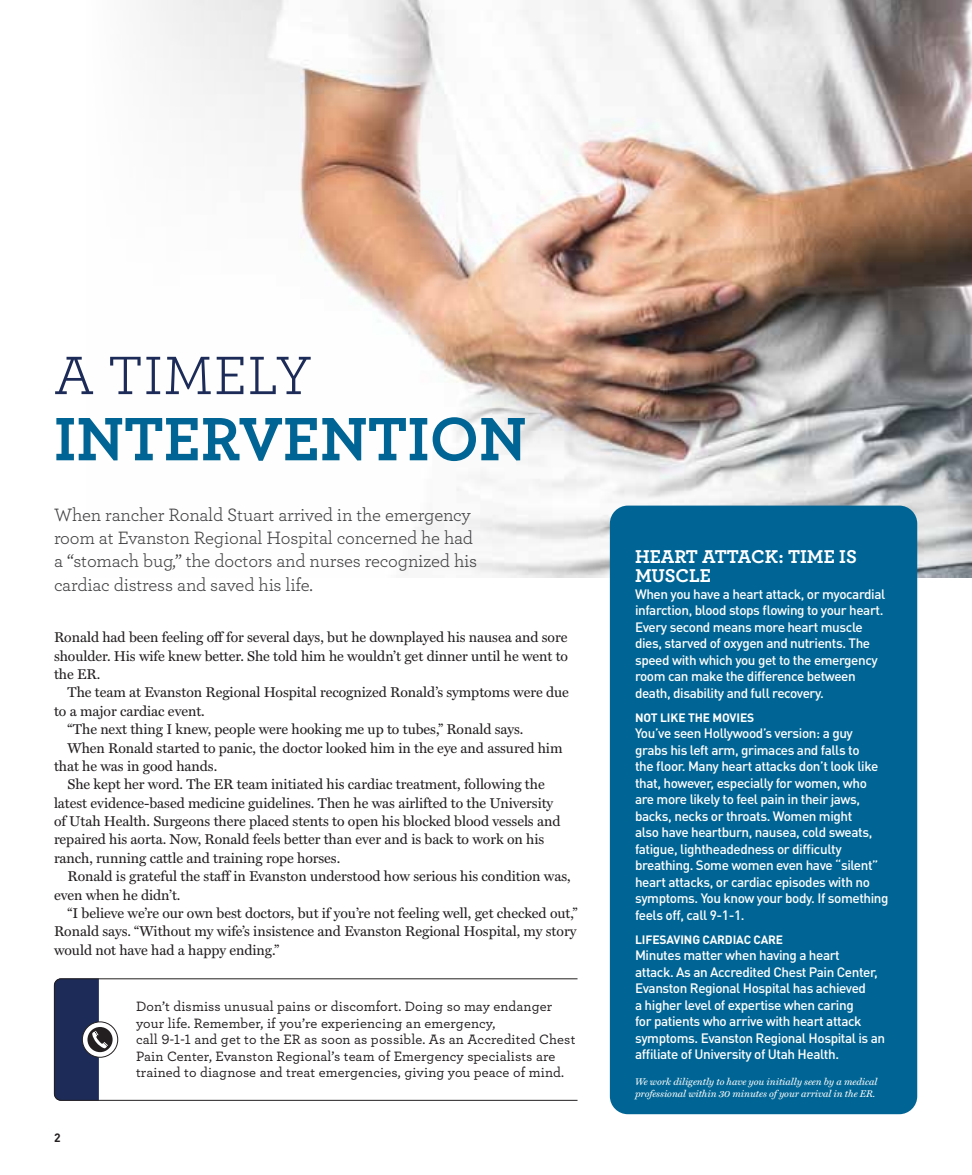
<style>
.page{position:relative;width:972px;height:1175px;background:#fff}
.page>*{position:absolute;margin:0;border:0;box-sizing:border-box;transform-origin:0 0}
.t1{font:700 64.2px "Archer";color:#006594}
.t2{font:56.7px "Archer";color:#1c2b58}
.t3{font:700 19.5px/19.5px "Archer";color:#fff}
.t4{font:18.75px/23.2px "Archer";letter-spacing:-.01em;color:#414042}
.t5{font:14.25px/18.3px "Miller Text";letter-spacing:-.005em;color:#231f20;text-align:justify}
.t6{font:500 14.25px/16.5px "Archer";letter-spacing:.01em;color:#231f20}
.t7{font:500 13.5px/16.5px "DIN Pro";letter-spacing:-.03em;color:#fff}
.t8{font:700 12px "DIN Pro";letter-spacing:-.01em;color:#fff}
.t9{font:700 12px "DIN";color:#231f20}
.t10{font:italic 9.75px/12px "Miller Text";letter-spacing:-.005em;color:#fff}
</style>
<div class="page">
<img style="left:148px;top:0;width:824px;height:577px">
<div style="left:610px;top:505px;width:307px;height:609px;background:#006594;border-radius:18px"></div>
<svg style="left:58px;top:978px;width:520px;height:123px"></svg>
<svg style="left:82px;top:1021px;width:36px;height:36px"></svg>
<div style="left:82px;top:1021px;width:36px;height:36px;border:1px solid #231f20;border-radius:50%"></div>
<svg style="left:87px;top:1027px;width:26px;height:25px"></svg>
<svg style="left:54px;top:978px;width:54px;height:122px"></svg>
<h2 class="t2" style="left:54px;top:336px;width:259px">A TIMELY</h2>
<h1 class="t1" style="left:54px;top:388px;width:474px">INTERVENTION</h1>
<h3 class="t4" style="left:54px;top:502px;width:425px">When rancher Ronald Stuart arrived in the emergency room at Evanston Regional Hospital concerned he had a “stomach bug,” the doctors and nurses recognized his cardiac distress and saved his life.</h3>
<p class="t5" style="left:54px;top:628px;width:516px">Ronald had been feeling off for several days, but he downplayed his nausea and sore shoulder. His wife knew better. She told him he wouldn’t get dinner until he went to the ER.</p>
<p class="t5" style="left:67px;top:683px;width:503px">The team at Evanston Regional Hospital recognized Ronald’s symptoms were due</p>
<p class="t5" style="left:54px;top:701px;width:152px">to a major cardiac event.</p>
<p class="t5" style="left:67px;top:720px;width:457px">“The next thing I knew, people were hooking me up to tubes,” Ronald says.</p>
<p class="t5" style="left:67px;top:738px;width:497px">When Ronald started to panic, the doctor looked him in the eye and assured him</p>
<p class="t5" style="left:54px;top:756px;width:165px">that he was in good hands.</p>
<p class="t5" style="left:67px;top:775px;width:479px">She kept her word. The ER team initiated his cardiac treatment, following the</p>
<p class="t5" style="left:54px;top:793px;width:501px">latest evidence-based medicine guidelines. Then he was airlifted to the University</p>
<p class="t5" style="left:54px;top:812px;width:508px">of Utah Health. Surgeons there placed stents to open his blocked blood vessels and</p>
<p class="t5" style="left:54px;top:830px;width:492px">repaired his aorta. Now, Ronald feels better than ever and is back to work on his</p>
<p class="t5" style="left:54px;top:848px;width:288px">ranch, running cattle and training rope horses.</p>
<p class="t5" style="left:67px;top:867px;width:505px">Ronald is grateful the staff in Evanston understood how serious his condition was,</p>
<p class="t5" style="left:54px;top:885px;width:128px">even when he didn’t.</p>
<p class="t5" style="left:67px;top:903px;width:512px">“I believe we’re our own best doctors, but if you’re not feeling well, get checked out,”</p>
<p class="t5" style="left:54px;top:922px;width:524px">Ronald says. “Without my wife’s insistence and Evanston Regional Hospital, my story</p>
<p class="t5" style="left:54px;top:940px;width:227px">would not have had a happy ending.”</p>
<p class="t9" style="left:54px;top:1130px;width:8px">2</p>
<p class="t6" style="left:136px;top:997px;width:441px">Don’t dismiss unusual pains or discomfort. Doing so may endanger your life. Remember, if you’re experiencing an emergency,<br>call 9-1-1 and get to the ER as soon as possible. As an Accredited Chest Pain Center, Evanston Regional’s team of Emergency specialists are trained to diagnose and treat emergencies, giving you peace of mind.</p>
<h3 class="t3" style="left:635px;top:545px;width:223px">HEART ATTACK: TIME IS<br>MUSCLE</h3>
<p class="t7" style="left:635px;top:585px;width:252px">When you have a heart attack, or myocardial infarction, blood stops flowing to your heart.<br>Every second means more heart muscle dies, starved of oxygen and nutrients. The speed with which you get to the emergency room can make the difference between death, disability and full recovery.</p>
<p class="t8" style="left:635px;top:709px;width:121px">NOT LIKE THE MOVIES</p>
<p class="t7" style="left:635px;top:724px;width:255px">You’ve seen Hollywood’s version: a guy grabs his left arm, grimaces and falls to<br>the floor. Many heart attacks don’t look like that, however, especially for women, who are more likely to feel pain in their jaws, backs, necks or throats. Women might<br>also have heartburn, nausea, cold sweats, fatigue, lightheadedness or difficulty breathing. Some women even have “silent” heart attacks, or cardiac episodes with no symptoms. You know your body. If something feels off, call 9-1-1.</p>
<p class="t8" style="left:635px;top:931px;width:150px">LIFESAVING CARDIAC CARE</p>
<p class="t7" style="left:635px;top:946px;width:252px">Minutes matter when having a heart<br>attack. As an Accredited Chest Pain Center, Evanston Regional Hospital has achieved<br>a higher level of expertise when caring<br>for patients who arrive with heart attack symptoms. Evanston Regional Hospital is an affiliate of University of Utah Health.</p>
<p class="t10" style="left:635px;top:1075px;width:244px">We work diligently to have you initially seen by a medical professional within 30 minutes of your arrival in the ER.</p>
</div>
